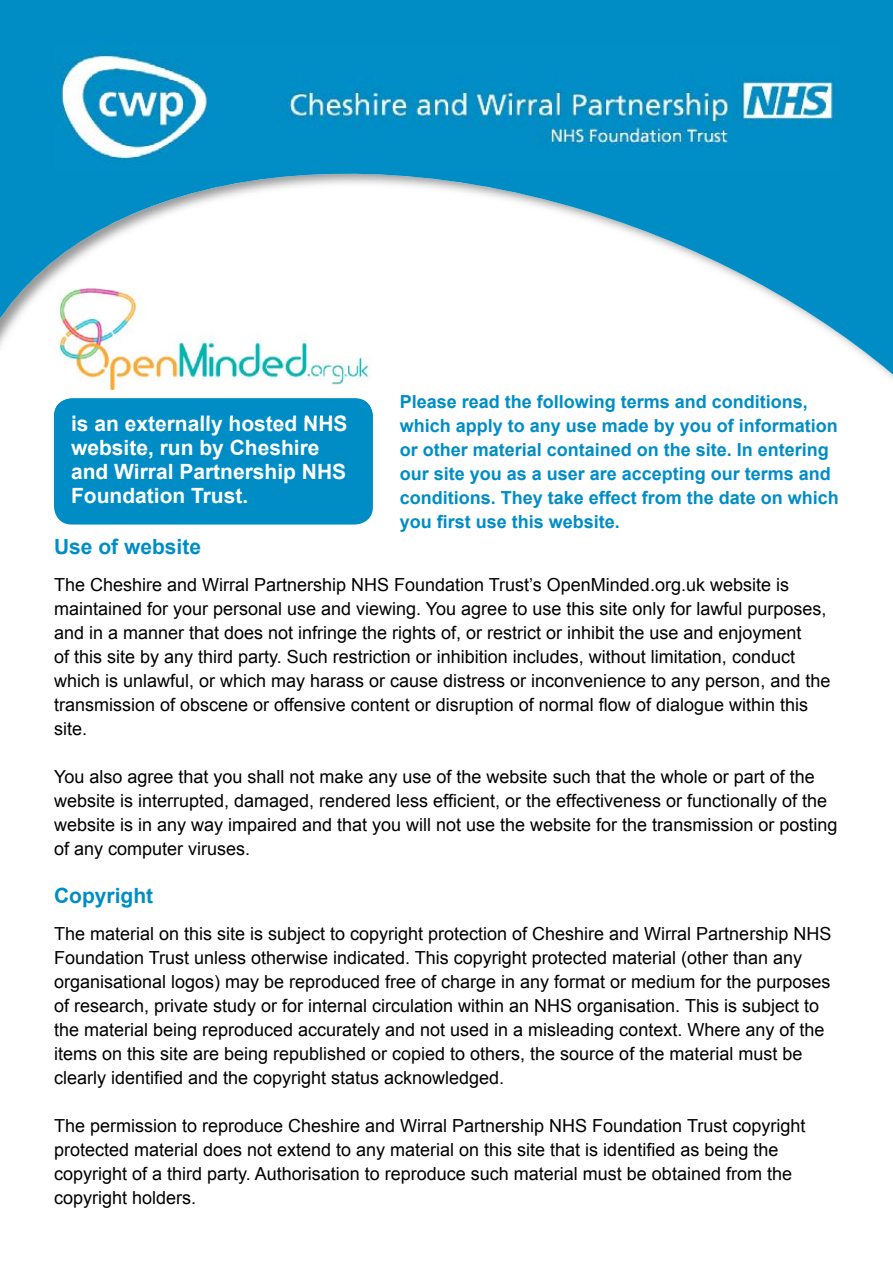
<style>
.page{position:relative;width:893px;height:1263px;background:#fff}
.page>*{position:absolute;margin:0;border:0;box-sizing:border-box;transform-origin:0 0}
.t1{font:700 21px/24px "Arial";color:#fff}
.t2{font:700 21px "Arial";color:#008dc6}
.t3{font:18px/24px "Arial";color:#000}
.t4{font:700 18px/24px "Arial";color:#008dc6}
</style>
<div class="page">
<div style="left:54px;top:398px;width:319px;height:126px;background:#008dc6;border-radius:18px"></div>
<img style="left:73px;top:415px;width:272px;height:2px">
<svg style="left:0;top:0;width:893px;height:404px"></svg>
<img style="left:54px;top:288px;width:319px;height:101px">
<img style="left:54px;top:43px;width:785px;height:126px">
<p class="t1" style="left:71px;top:412px;width:278px">is an externally hosted NHS website, run by Cheshire and Wirral Partnership NHS<br>Foundation Trust.</p>
<p class="t4" style="left:400px;top:391px;width:441px">Please read the following terms and conditions, which apply to any use made by you of information or other material contained on the site. In entering our site you as a user are accepting our terms and conditions. They take effect from the date on which you first use this website.</p>
<p class="t2" style="left:54px;top:533px;width:149px">Use of website</p>
<p class="t3" style="left:54px;top:573px;width:778px">The Cheshire and Wirral Partnership NHS Foundation Trust’s OpenMinded.org.uk website is maintained for your personal use and viewing. You agree to use this site only for lawful purposes, and in a manner that does not infringe the rights of, or restrict or inhibit the use and enjoyment<br>of this site by any third party. Such restriction or inhibition includes, without limitation, conduct which is unlawful, or which may harass or cause distress or inconvenience to any person, and the transmission of obscene or offensive content or disruption of normal flow of dialogue within this site.</p>
<p class="t3" style="left:54px;top:765px;width:785px">You also agree that you shall not make any use of the website such that the whole or part of the website is interrupted, damaged, rendered less efficient, or the effectiveness or functionally of the website is in any way impaired and that you will not use the website for the transmission or posting of any computer viruses.</p>
<p class="t2" style="left:54px;top:882px;width:101px">Copyright</p>
<p class="t3" style="left:54px;top:922px;width:779px">The material on this site is subject to copyright protection of Cheshire and Wirral Partnership NHS Foundation Trust unless otherwise indicated. This copyright protected material (other than any organisational logos) may be reproduced free of charge in any format or medium for the purposes of research, private study or for internal circulation within an NHS organisation. This is subject to the material being reproduced accurately and not used in a misleading context. Where any of the items on this site are being republished or copied to others, the source of the material must be clearly identified and the copyright status acknowledged.</p>
<p class="t3" style="left:54px;top:1114px;width:753px">The permission to reproduce Cheshire and Wirral Partnership NHS Foundation Trust copyright protected material does not extend to any material on this site that is identified as being the copyright of a third party. Authorisation to reproduce such material must be obtained from the copyright holders.</p>
</div>
